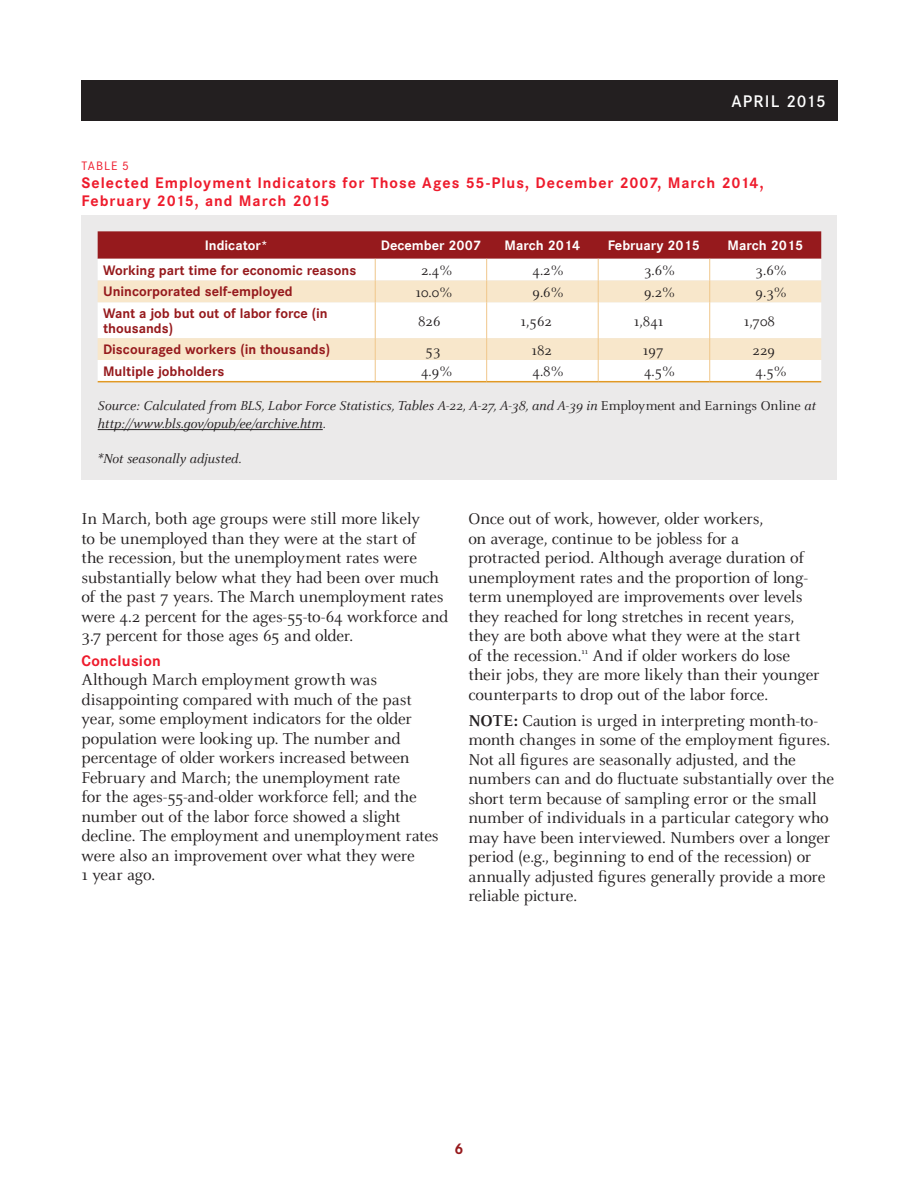
<style>
.page{position:relative;width:918px;height:1188px;background:#fff}
.page>*{position:absolute;margin:0;border:0;box-sizing:border-box;transform-origin:0 0}
.t1{font:17.25px/19.5px "Celeste Pro";letter-spacing:-.015em;color:#231f20}
.t2{font:500 16.5px "Corporate S";letter-spacing:.065em;color:#fff}
.TableTitle2{font:700 15px/18px "Corporate S";letter-spacing:.065em;color:#ee1b2c}
.TableText{font:15px "Celeste Pro";color:#231f20}
.TableTitle2-2{font:700 15px "Corporate S";letter-spacing:.02em;color:#ee1b2c}
.t3{font:700 15px "Corporate S";color:#961a1d}
.TableSource{font:italic 14.25px/17.2px "Celeste Pro";letter-spacing:-.005em;color:#231f20}
.TableRowHead{font:700 13.5px/15px "Corporate S";color:#961a1d}
.TableColHead{font:700 13.5px "Corporate S";color:#fff}
.TableTitle1{font:12px "Corporate S";letter-spacing:.09em;color:#ee1b2c}
.s1{font-style:normal}
.s2{font-weight:700}
</style>
<div class="page">
<div style="left:81px;top:81px;width:756px;height:40px;background:#231f20"></div>
<div style="left:81px;top:215px;width:756px;height:264px;background:#ebeaea"></div>
<hr style="left:98px;top:429px;width:225px;height:1px;background:#231f20">
<svg style="left:98px;top:231px;width:723px;height:151px;background:#e9cdc5"></svg>
<hr style="left:710px;top:381px;width:111px;height:1px;background:#e19924">
<p class="t2" style="left:732px;top:91px;width:96px">APRIL 2015</p>
<p class="TableTitle1" style="left:82px;top:159px;width:49px">TABLE 5</p>
<p class="TableTitle2" style="left:81px;top:174px;width:684px">Selected Employment Indicators for Those Ages 55-Plus, December 2007, March 2014,<br>February 2015, and March 2015</p>
<p class="TableColHead" style="left:205px;top:237px;width:65px">Indicator*</p>
<p class="TableColHead" style="left:381px;top:237px;width:102px">December 2007</p>
<p class="TableColHead" style="left:505px;top:237px;width:77px">March 2014</p>
<p class="TableColHead" style="left:608px;top:237px;width:94px">February 2015</p>
<p class="TableColHead" style="left:728px;top:237px;width:77px">March 2015</p>
<p class="TableRowHead" style="left:103px;top:263px;width:255px">Working part time for economic reasons</p>
<p class="TableText" style="left:421px;top:261px;width:33px">2.4%</p>
<p class="TableText" style="left:533px;top:261px;width:33px">4.2%</p>
<p class="TableText" style="left:644px;top:261px;width:33px">3.6%</p>
<p class="TableText" style="left:756px;top:261px;width:33px">3.6%</p>
<p class="TableRowHead" style="left:103px;top:284px;width:191px">Unincorporated self-employed</p>
<p class="TableText" style="left:415px;top:283px;width:39px">10.0%</p>
<p class="TableText" style="left:533px;top:283px;width:33px">9.6%</p>
<p class="TableText" style="left:644px;top:283px;width:33px">9.2%</p>
<p class="TableText" style="left:756px;top:283px;width:33px">9.3%</p>
<p class="TableRowHead" style="left:103px;top:306px;width:226px">Want a job but out of labor force (in thousands)</p>
<p class="TableText" style="left:418px;top:312px;width:24px">826</p>
<p class="TableText" style="left:520px;top:312px;width:33px">1,562</p>
<p class="TableText" style="left:634px;top:312px;width:31px">1,841</p>
<p class="TableText" style="left:744px;top:312px;width:33px">1,708</p>
<p class="TableRowHead" style="left:103px;top:342px;width:229px">Discouraged workers (in thousands)</p>
<p class="TableText" style="left:426px;top:341px;width:16px">53</p>
<p class="TableText" style="left:531px;top:341px;width:22px">182</p>
<p class="TableText" style="left:643px;top:341px;width:22px">197</p>
<p class="TableText" style="left:753px;top:341px;width:24px">229</p>
<p class="TableRowHead" style="left:103px;top:364px;width:123px">Multiple jobholders</p>
<p class="TableText" style="left:421px;top:362px;width:33px">4.9%</p>
<p class="TableText" style="left:533px;top:362px;width:33px">4.8%</p>
<p class="TableText" style="left:644px;top:362px;width:33px">4.5%</p>
<p class="TableText" style="left:756px;top:362px;width:33px">4.5%</p>
<p class="TableSource" style="left:98px;top:397px;width:720px">Source: Calculated from BLS, Labor Force Statistics, Tables A-22, A-27, A-38, and A-39 in <span class="s1">Employment and Earnings Online</span> at http://www.bls.gov/opub/ee/archive.htm.</p>
<p class="TableSource" style="left:98px;top:450px;width:145px">*Not seasonally adjusted.</p>
<p class="t1" style="left:81px;top:509px;width:368px">In March, both age groups were still more likely<br>to be unemployed than they were at the start of<br>the recession, but the unemployment rates were substantially below what they had been over much of the past 7 years. The March unemployment rates were 4.2 percent for the ages-55-to-64 workforce and 3.7 percent for those ages 65 and older.</p>
<h2 class="TableTitle2-2" style="left:81px;top:652px;width:81px">Conclusion</h2>
<p class="t1" style="left:81px;top:670px;width:359px">Although March employment growth was disappointing compared with much of the past year, some employment indicators for the older population were looking up. The number and percentage of older workers increased between February and March; the unemployment rate<br>for the ages-55-and-older workforce fell; and the number out of the labor force showed a slight decline. The employment and unemployment rates were also an improvement over what they were<br>1 year ago.</p>
<p class="t1" style="left:468px;top:509px;width:353px">Once out of work, however, older workers,<br>on average, continue to be jobless for a<br>protracted period. Although average duration of unemployment rates and the proportion of long&shy;term unemployed are improvements over levels they reached for long stretches in recent years, they are both above what they were at the start<br>of the recession.<sup>11</sup> And if older workers do lose their jobs, they are more likely than their younger counterparts to drop out of the labor force.</p>
<p class="t1" style="left:468px;top:711px;width:367px"><span class="s2">NOTE:</span> Caution is urged in interpreting month-to&shy;month changes in some of the employment figures.<br>Not all figures are seasonally adjusted, and the numbers can and do fluctuate substantially over the short term because of sampling error or the small number of individuals in a particular category who may have been interviewed. Numbers over a longer period (e.g., beginning to end of the recession) or annually adjusted figures generally provide a more reliable picture.</p>
<p class="t3" style="left:454px;top:1139px;width:11px">6</p>
</div>
